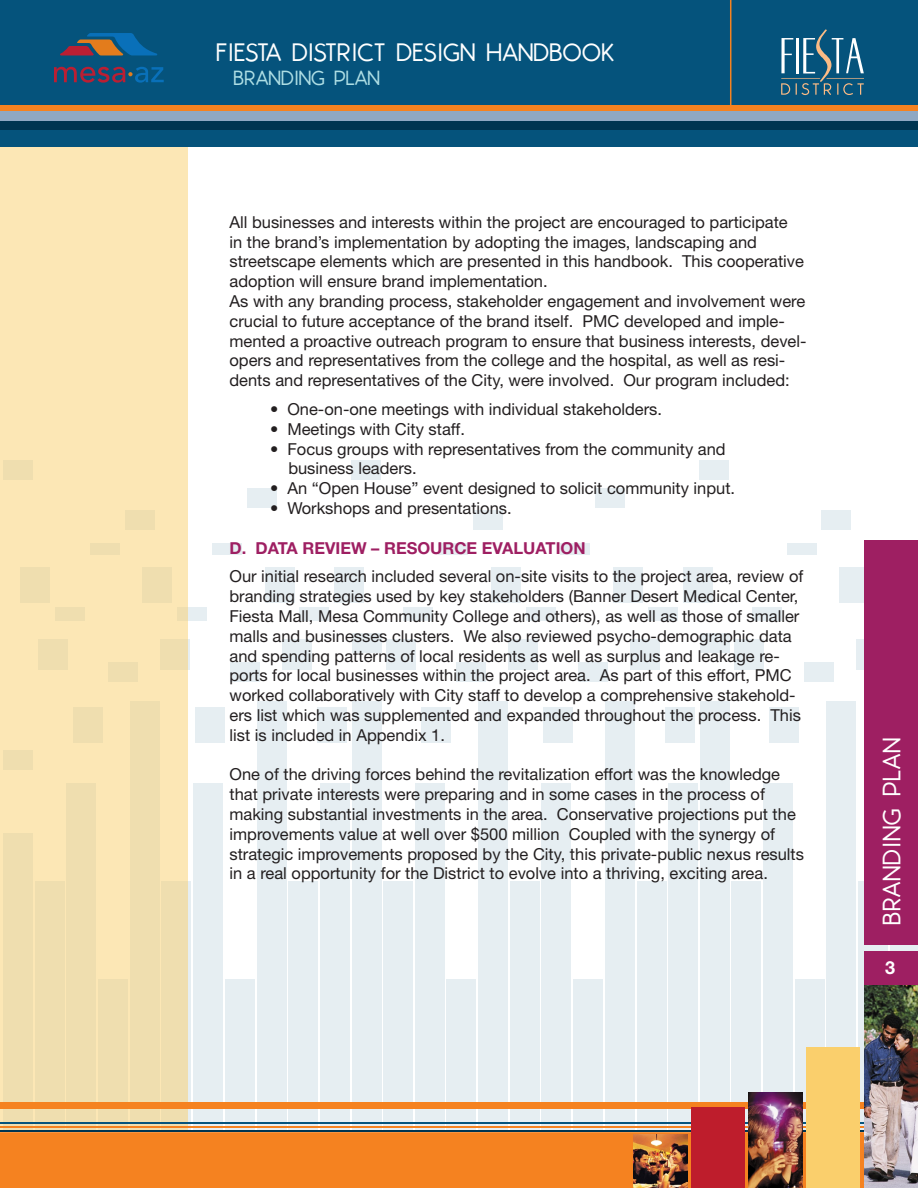
<style>
.page{position:relative;width:918px;height:1188px;background:#fff}
.page>*{position:absolute;margin:0;border:0;box-sizing:border-box;transform-origin:0 0}
.t1{font:700 24px "Andrew Andreas";letter-spacing:-.025em;color:#fff}
.t2{font:700 24px "Andrew Andreas";color:#fff}
.t3{font:700 19.5px "Andrew Andreas";letter-spacing:-.025em;color:#aedee4}
.t4{font:700 18px "Helvetica Neue LT Std";color:#fff}
.t5{font:16.5px/19.8px "Helvetica Neue LT Std";color:#231f20}
.t6{font:700 16.5px "Helvetica Neue LT Std";color:#9e1f62}
</style>
<div class="page">
<div style="left:352px;top:702px;width:30px;height:486px;background:#e6eef2"></div>
<div style="left:225px;top:979px;width:30px;height:209px;background:#e6eef2"></div>
<div style="left:193px;top:783px;width:30px;height:405px;background:#e6eef2"></div>
<div style="left:162px;top:882px;width:29px;height:306px;background:#e6eef2"></div>
<div style="left:257px;top:702px;width:29px;height:486px;background:#e6eef2"></div>
<div style="left:320px;top:783px;width:30px;height:405px;background:#e6eef2"></div>
<div style="left:289px;top:882px;width:29px;height:306px;background:#e6eef2"></div>
<div style="left:230px;top:662px;width:29px;height:19px;background:#e6eef2"></div>
<div style="left:212px;top:543px;width:30px;height:11px;background:#e6eef2"></div>
<div style="left:195px;top:708px;width:30px;height:35px;background:#e6eef2"></div>
<div style="left:160px;top:639px;width:30px;height:31px;background:#e6eef2"></div>
<div style="left:265px;top:567px;width:29px;height:36px;background:#e6eef2"></div>
<div style="left:335px;top:567px;width:29px;height:36px;background:#e6eef2"></div>
<div style="left:352px;top:633px;width:30px;height:19px;background:#e6eef2"></div>
<div style="left:247px;top:488px;width:30px;height:20px;background:#e6eef2"></div>
<div style="left:317px;top:708px;width:30px;height:35px;background:#e6eef2"></div>
<div style="left:178px;top:608px;width:29px;height:13px;background:#e6eef2"></div>
<div style="left:300px;top:608px;width:29px;height:13px;background:#e6eef2"></div>
<div style="left:282px;top:639px;width:30px;height:31px;background:#e6eef2"></div>
<div style="left:700px;top:702px;width:30px;height:486px;background:#e6eef2"></div>
<div style="left:446px;top:979px;width:30px;height:209px;background:#e6eef2"></div>
<div style="left:415px;top:783px;width:29px;height:405px;background:#e6eef2"></div>
<div style="left:383px;top:882px;width:30px;height:306px;background:#e6eef2"></div>
<div style="left:478px;top:702px;width:30px;height:486px;background:#e6eef2"></div>
<div style="left:573px;top:979px;width:30px;height:209px;background:#e6eef2"></div>
<div style="left:542px;top:783px;width:29px;height:405px;background:#e6eef2"></div>
<div style="left:510px;top:882px;width:29px;height:306px;background:#e6eef2"></div>
<div style="left:605px;top:702px;width:30px;height:486px;background:#e6eef2"></div>
<div style="left:669px;top:783px;width:29px;height:405px;background:#e6eef2"></div>
<div style="left:637px;top:882px;width:29px;height:306px;background:#e6eef2"></div>
<div style="left:456px;top:662px;width:30px;height:19px;background:#e6eef2"></div>
<div style="left:421px;top:708px;width:30px;height:35px;background:#e6eef2"></div>
<div style="left:386px;top:639px;width:30px;height:31px;background:#e6eef2"></div>
<div style="left:491px;top:567px;width:29px;height:36px;background:#e6eef2"></div>
<div style="left:578px;top:662px;width:30px;height:19px;background:#e6eef2"></div>
<div style="left:439px;top:543px;width:29px;height:11px;background:#e6eef2"></div>
<div style="left:561px;top:543px;width:29px;height:11px;background:#e6eef2"></div>
<div style="left:543px;top:708px;width:30px;height:35px;background:#e6eef2"></div>
<div style="left:508px;top:639px;width:30px;height:31px;background:#e6eef2"></div>
<div style="left:613px;top:567px;width:30px;height:36px;background:#e6eef2"></div>
<div style="left:351px;top:461px;width:30px;height:19px;background:#e6eef2"></div>
<div style="left:683px;top:567px;width:29px;height:36px;background:#e6eef2"></div>
<div style="left:700px;top:633px;width:30px;height:19px;background:#e6eef2"></div>
<div style="left:473px;top:511px;width:30px;height:19px;background:#e6eef2"></div>
<div style="left:596px;top:488px;width:29px;height:20px;background:#e6eef2"></div>
<div style="left:665px;top:708px;width:30px;height:35px;background:#e6eef2"></div>
<div style="left:404px;top:608px;width:29px;height:13px;background:#e6eef2"></div>
<div style="left:526px;top:608px;width:29px;height:13px;background:#e6eef2"></div>
<div style="left:648px;top:608px;width:29px;height:13px;background:#e6eef2"></div>
<div style="left:630px;top:639px;width:30px;height:31px;background:#e6eef2"></div>
<div style="left:795px;top:979px;width:29px;height:209px;background:#e6eef2"></div>
<div style="left:763px;top:783px;width:30px;height:405px;background:#e6eef2"></div>
<div style="left:731px;top:882px;width:30px;height:306px;background:#e6eef2"></div>
<div style="left:826px;top:702px;width:30px;height:486px;background:#e6eef2"></div>
<div style="left:858px;top:882px;width:30px;height:306px;background:#e6eef2"></div>
<div style="left:804px;top:662px;width:30px;height:19px;background:#e6eef2"></div>
<div style="left:769px;top:708px;width:30px;height:35px;background:#e6eef2"></div>
<div style="left:734px;top:639px;width:30px;height:31px;background:#e6eef2"></div>
<div style="left:839px;top:567px;width:30px;height:36px;background:#e6eef2"></div>
<div style="left:787px;top:543px;width:29px;height:11px;background:#e6eef2"></div>
<div style="left:857px;top:639px;width:29px;height:31px;background:#e6eef2"></div>
<div style="left:700px;top:461px;width:29px;height:19px;background:#e6eef2"></div>
<div style="left:822px;top:511px;width:29px;height:19px;background:#e6eef2"></div>
<div style="left:752px;top:608px;width:29px;height:13px;background:#e6eef2"></div>
<div style="left:0;top:2px;width:188px;height:1186px;background:linear-gradient(to right,#f8e4b3,#f8e4b3)"></div>
<div style="left:0;top:1102px;width:918px;height:6px;background:#f58220"></div>
<hr style="left:0;top:1122px;width:918px;height:2px;background:#05537c">
<hr style="left:0;top:1126px;width:918px;height:2px;background:#f58220">
<hr style="left:0;top:1130px;width:918px;height:2px;background:#003551">
<hr style="left:0;top:1132px;width:918px;height:2px;background:#f79541">
<div style="left:0;top:1134px;width:918px;height:54px;background:#f58220"></div>
<div style="left:0;top:0;width:918px;height:147px;background:#05537c"></div>
<div style="left:0;top:106px;width:918px;height:6px;background:#f58220"></div>
<div style="left:0;top:112px;width:918px;height:10px;background:#8fa8c3"></div>
<div style="left:0;top:122px;width:918px;height:8px;background:#003551"></div>
<div style="left:864px;top:540px;width:54px;height:405px;background:#9e1f62"></div>
<div style="left:864px;top:951px;width:54px;height:35px;background:#9e1f62"></div>
<img style="left:864px;top:986px;width:54px;height:202px">
<hr style="left:730px;top:0;width:1px;height:106px;background:#f58220">
<div style="left:691px;top:1107px;width:54px;height:81px;background:#be1d2c"></div>
<img style="left:749px;top:1092px;width:54px;height:96px">
<img style="left:634px;top:1134px;width:54px;height:54px">
<div style="left:806px;top:1047px;width:54px;height:141px;background:#facf6c"></div>
<svg style="left:60px;top:33px;width:97px;height:22px"></svg>
<svg style="left:54px;top:67px;width:110px;height:16px"></svg>
<svg style="left:781px;top:29px;width:83px;height:66px"></svg>
<p class="t1" style="left:216px;top:38px;width:401px">FIESTA DISTRICT DESIGN HANDBOOK</p>
<p class="t3" style="left:234px;top:66px;width:149px">BRANDING PLAN</p>
<p class="t5" style="left:230px;top:212px;width:576px">All businesses and interests within the project are encouraged to participate in the brand’s implementation by adopting the images, landscaping and streetscape elements which are presented in this handbook. This cooperative adoption will ensure brand implementation.</p>
<p class="t5" style="left:230px;top:291px;width:579px">As with any branding process, stakeholder engagement and involvement were crucial to future acceptance of the brand itself. PMC developed and imple&shy;mented a proactive outreach program to ensure that business interests, devel&shy;opers and representatives from the college and the hospital, as well as resi&shy;dents and representatives of the City, were involved. Our program included:</p>
<p class="t5" style="left:270px;top:399px;width:394px">• One-on-one meetings with individual stakeholders.</p>
<p class="t5" style="left:270px;top:419px;width:196px">• Meetings with City staff.</p>
<p class="t5" style="left:270px;top:439px;width:457px">• Focus groups with representatives from the community and</p>
<p class="t5" style="left:288px;top:458px;width:130px">business leaders.</p>
<p class="t5" style="left:270px;top:478px;width:467px">• An “Open House” event designed to solicit community input.</p>
<p class="t5" style="left:270px;top:498px;width:243px">• Workshops and presentations.</p>
<p class="t6" style="left:230px;top:537px;width:358px">D. DATA REVIEW – RESOURCE EVALUATION</p>
<p class="t5" style="left:230px;top:566px;width:575px">Our initial research included several on-site visits to the project area, review of branding strategies used by key stakeholders (Banner Desert Medical Center, Fiesta Mall, Mesa Community College and others), as well as those of smaller malls and businesses clusters. We also reviewed psycho-demographic data and spending patterns of local residents as well as surplus and leakage re&shy;ports for local businesses within the project area. As part of this effort, PMC worked collaboratively with City staff to develop a comprehensive stakehold&shy;ers list which was supplemented and expanded throughout the process. This list is included in Appendix 1.</p>
<p class="t5" style="left:230px;top:764px;width:576px">One of the driving forces behind the revitalization effort was the knowledge that private interests were preparing and in some cases in the process of making substantial investments in the area. Conservative projections put the improvements value at well over $500 million Coupled with the synergy of strategic improvements proposed by the City, this private-public nexus results in a real opportunity for the District to evolve into a thriving, exciting area.</p>
<p class="t2" style="left:877px;top:925px;width:190px;rotate:-90deg">BRANDING PLAN</p>
<p class="t4" style="left:885px;top:956px;width:12px">3</p>
</div>
